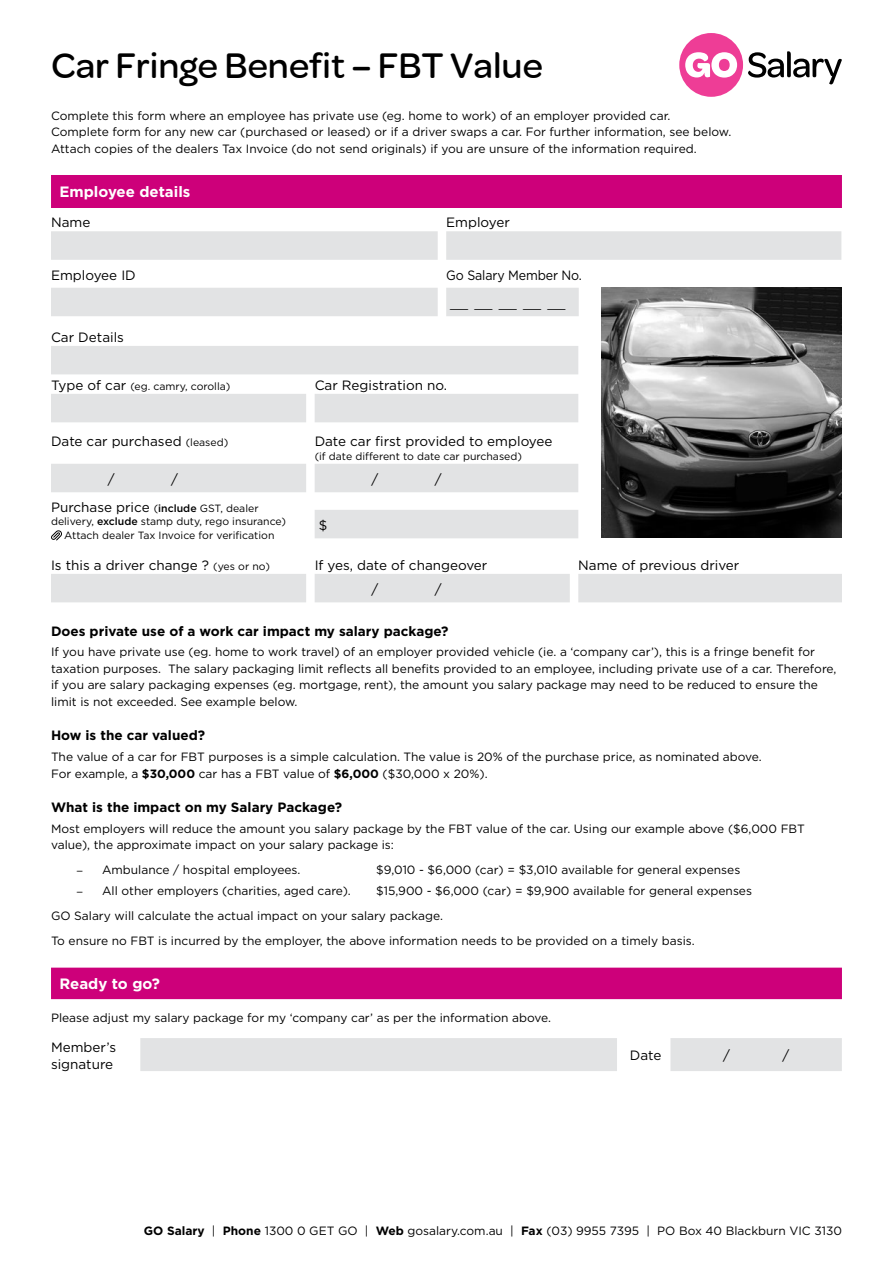
<style>
.page{position:relative;width:893px;height:1263px;background:#fff}
.page>*{position:absolute;margin:0;border:0;box-sizing:border-box;transform-origin:0 0}
.Main_header{font:500 37.5px "Omnes";color:#000}
.Body{font:700 15px "Gotham HTF";color:#fff}
.Section_header__pink{font:700 15px "Gotham HTF";color:#fff}
.Body-2{font:13.5px/16.5px "Gotham HTF";color:#000}
.Body-3{font:700 13.5px "Gotham HTF";color:#000}
.Body-4{font:13.5px "Gotham HTF";color:#000;scale:.92 1}
.Grey_fill_no_gap{font:13.5px "Gotham HTF";color:#000}
.Grey_fill_field_w__g{font:13.5px "Gotham HTF";color:#000}
.Body-5{font:12px/16.5px "Gotham HTF";color:#000}
.Grey_fill_field_w__g-2{font:12px "Gotham HTF";color:#000;scale:2.5 1}
.Body-6{font:10.5px/13.5px "Gotham HTF";color:#000;text-align:center}
.s1{font-size:13.5px}
.s2{font-size:10.5px}
.s3{font-weight:500;font-size:10.5px}
.s4{font-weight:500}
.s5{font-weight:700}
</style>
<div class="page">
<div style="left:51px;top:175px;width:791px;height:33px;background:#cd007a"></div>
<div style="left:51px;top:968px;width:791px;height:31px;background:#cd007a"></div>
<div style="left:51px;top:231px;width:387px;height:29px;background:#e2e3e4"></div>
<div style="left:446px;top:231px;width:395px;height:29px;background:#e2e3e4"></div>
<div style="left:51px;top:288px;width:387px;height:28px;background:#e2e3e4"></div>
<div style="left:446px;top:288px;width:133px;height:28px;background:#e2e3e4"></div>
<div style="left:51px;top:346px;width:527px;height:28px;background:#e2e3e4"></div>
<div style="left:51px;top:394px;width:255px;height:28px;background:#e2e3e4"></div>
<div style="left:315px;top:394px;width:263px;height:28px;background:#e2e3e4"></div>
<div style="left:51px;top:464px;width:255px;height:28px;background:#e2e3e4"></div>
<div style="left:315px;top:464px;width:263px;height:28px;background:#e2e3e4"></div>
<svg style="left:51px;top:530px;width:11px;height:10px"></svg>
<div style="left:315px;top:510px;width:263px;height:28px;background:#e2e3e4"></div>
<div style="left:51px;top:574px;width:255px;height:28px;background:#e2e3e4"></div>
<div style="left:315px;top:574px;width:255px;height:28px;background:#e2e3e4"></div>
<div style="left:578px;top:574px;width:264px;height:28px;background:#e2e3e4"></div>
<div style="left:140px;top:1038px;width:477px;height:33px;background:#e2e3e4"></div>
<div style="left:670px;top:1038px;width:172px;height:33px;background:#e2e3e4"></div>
<svg style="left:748px;top:51px;width:94px;height:33px"></svg>
<div style="left:679px;top:33px;width:64px;height:64px;background:#ee3d96;border-radius:50%"></div>
<svg style="left:685px;top:52px;width:52px;height:26px"></svg>
<img style="left:601px;top:288px;width:241px;height:250px">
<p class="Main_header" style="left:51px;top:44px;width:493px">Car Fringe Benefit – FBT Value</p>
<p class="Body-5" style="left:51px;top:107px;width:621px">Complete this form where an employee has private use (eg. home to work) of an employer provided car.</p>
<p class="Body-5" style="left:51px;top:124px;width:682px">Complete form for any new car (purchased or leased) or if a driver swaps a car. For further information, see below.</p>
<p class="Body-5" style="left:51px;top:140px;width:647px">Attach copies of the dealers Tax Invoice (do not send originals) if you are unsure of the information required.</p>
<p class="Body" style="left:60px;top:183px;width:132px">Employee details</p>
<p class="Body-2" style="left:51px;top:214px;width:41px">Name</p>
<p class="Body-2" style="left:446px;top:214px;width:65px">Employer</p>
<p class="Body-2" style="left:51px;top:266px;width:86px">Employee ID</p>
<p class="Body-4" style="left:446px;top:267px;width:149px">Go Salary Member No.</p>
<p class="Grey_fill_field_w__g-2" style="left:450px;top:297px;width:48px">_____</p>
<p class="Body-2" style="left:51px;top:329px;width:74px">Car Details</p>
<p class="Body-6" style="left:51px;top:379px;width:181px"><span class="s1">Type of car</span> (eg. camry, corolla)</p>
<p class="Body-2" style="left:315px;top:377px;width:134px">Car Registration no.</p>
<p class="Body-2" style="left:51px;top:433px;width:179px">Date car purchased <span class="s2">(leased)</span></p>
<p class="Body-2" style="left:315px;top:433px;width:239px">Date car first provided to employee</p>
<p class="Body-6" style="left:315px;top:449px;width:209px">(if date different to date car purchased)</p>
<p class="Grey_fill_field_w__g" style="left:108px;top:471px;width:8px">/</p>
<p class="Grey_fill_field_w__g" style="left:171px;top:471px;width:8px">/</p>
<p class="Grey_fill_no_gap" style="left:371px;top:471px;width:8px">/</p>
<p class="Grey_fill_no_gap" style="left:435px;top:471px;width:8px">/</p>
<p class="Body-2" style="left:51px;top:499px;width:209px">Purchase price <span class="s2">(</span><span class="s3">include</span> <span class="s2">GST, dealer</span></p>
<p class="Body-6" style="left:51px;top:515px;width:237px">delivery, <span class="s4">exclude</span> stamp duty, rego insurance)<br>Attach dealer Tax Invoice for verification</p>
<p class="Grey_fill_no_gap" style="left:319px;top:518px;width:10px">$</p>
<p class="Body-2" style="left:51px;top:557px;width:220px">Is this a driver change ? <span class="s2">(yes or no)</span></p>
<p class="Body-2" style="left:315px;top:557px;width:174px">If yes, date of changeover</p>
<p class="Body-2" style="left:578px;top:557px;width:163px">Name of previous driver</p>
<p class="Grey_fill_field_w__g" style="left:371px;top:582px;width:8px">/</p>
<p class="Grey_fill_field_w__g" style="left:435px;top:582px;width:8px">/</p>
<p class="Body-3" style="left:51px;top:623px;width:399px">Does private use of a work car impact my salary package?</p>
<p class="Body-5" style="left:51px;top:644px;width:787px">If you have private use (eg. home to work travel) of an employer provided vehicle (ie. a ‘company car’), this is a fringe benefit for taxation purposes. The salary packaging limit reflects all benefits provided to an employee, including private use of a car. Therefore, if you are salary packaging expenses (eg. mortgage, rent), the amount you salary package may need to be reduced to ensure the limit is not exceeded. See example below.</p>
<p class="Body-3" style="left:51px;top:728px;width:156px">How is the car valued?</p>
<p class="Body-5" style="left:51px;top:748px;width:712px">The value of a car for FBT purposes is a simple calculation. The value is 20% of the purchase price, as nominated above.</p>
<p class="Body-5" style="left:51px;top:765px;width:438px">For example, a <span class="s5">$30,000</span> car has a FBT value of <span class="s5">$6,000</span> ($30,000 x 20%).</p>
<p class="Body-3" style="left:51px;top:799px;width:293px">What is the impact on my Salary Package?</p>
<p class="Body-5" style="left:51px;top:820px;width:755px">Most employers will reduce the amount you salary package by the FBT value of the car. Using our example above ($6,000 FBT value), the approximate impact on your salary package is:</p>
<p class="Body-5" style="left:102px;top:862px;width:200px">Ambulance / hospital employees.</p>
<p class="Body-5" style="left:376px;top:862px;width:366px">$9,010 - $6,000 (car) = $3,010 available for general expenses</p>
<p class="Body-5" style="left:102px;top:882px;width:250px">All other employers (charities, aged care).</p>
<p class="Body-5" style="left:376px;top:882px;width:377px">$15,900 - $6,000 (car) = $9,900 available for general expenses</p>
<p class="Body-5" style="left:51px;top:907px;width:393px">GO Salary will calculate the actual impact on your salary package.</p>
<p class="Body-5" style="left:51px;top:932px;width:645px">To ensure no FBT is incurred by the employer, the above information needs to be provided on a timely basis.</p>
<p class="Section_header__pink" style="left:60px;top:975px;width:102px">Ready to go?</p>
<p class="Body-5" style="left:51px;top:1009px;width:502px">Please adjust my salary package for my ‘company car’ as per the information above.</p>
<p class="Body-2" style="left:51px;top:1039px;width:67px">Member’s signature</p>
<p class="Body-2" style="left:630px;top:1047px;width:33px">Date</p>
<p class="Grey_fill_no_gap" style="left:723px;top:1048px;width:8px">/</p>
<p class="Grey_fill_no_gap" style="left:783px;top:1048px;width:8px">/</p>
<p class="Body-5" style="left:144px;top:1222px;width:700px"><span class="s5">GO Salary</span> | <span class="s5">Phone</span> 1300 0 GET GO | <span class="s5">Web</span> gosalary.com.au | <span class="s5">Fax</span> (03) 9955 7395 | PO Box 40 Blackburn VIC 3130</p>
</div>
